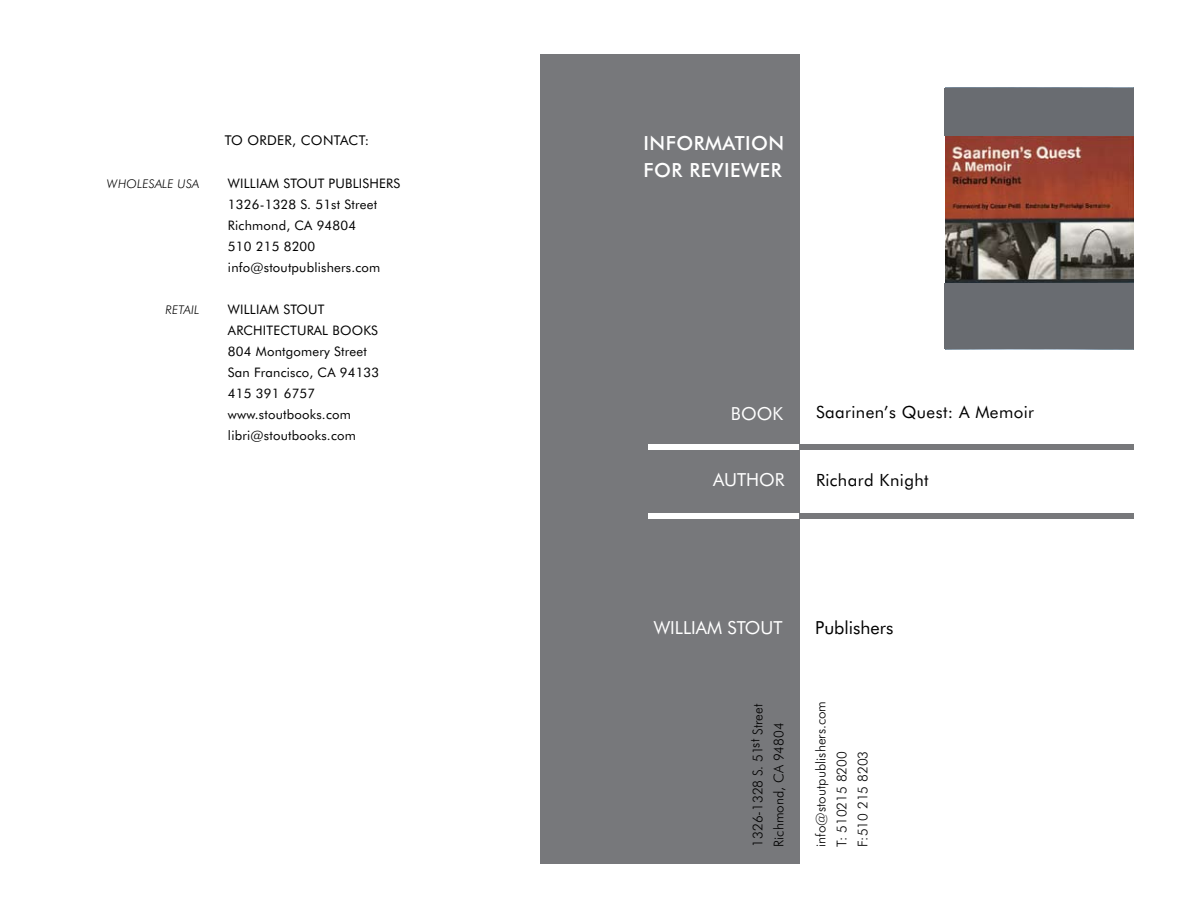
<style>
.page{position:relative;width:1188px;height:918px;background:#fff}
.page>*{position:absolute;margin:0;border:0;box-sizing:border-box;transform-origin:0 0}
.t1{font:500 19.5px/27px "Futura BT";letter-spacing:.025em;color:#fff}
.t2{font:18px "Futura BT";color:#fff}
.t3{font:18px "Futura BT";color:#000}
.t4{font:16.8px "Futura BT";letter-spacing:.025em;color:#000}
.t5{font:300 13.5px/21px "Futura BT";color:#000}
.t6{font:13.5px "Futura BT";letter-spacing:.025em;color:#000}
.t7{font:13.2px/21px "Futura BT";letter-spacing:.015em;color:#000}
.t8{font:italic 300 12px "Futura BT";letter-spacing:.025em;color:#000}
</style>
<div class="page">
<div style="left:540px;top:54px;width:259px;height:810px;background:#77787b"></div>
<div style="left:648px;top:444px;width:151px;height:6px;background:#fff"></div>
<div style="left:648px;top:513px;width:151px;height:6px;background:#fff"></div>
<div style="left:799px;top:444px;width:335px;height:6px;background:#77787b"></div>
<div style="left:799px;top:513px;width:335px;height:6px;background:#77787b"></div>
<img style="left:945px;top:135px;width:189px;height:215px">
<div style="left:945px;top:88px;width:189px;height:47px;background:#696c71"></div>
<div style="left:945px;top:283px;width:189px;height:66px;background:#696c71"></div>
<p class="t6" style="left:225px;top:132px;width:146px">TO ORDER, CONTACT:</p>
<p class="t8" style="left:107px;top:176px;width:94px">WHOLESALE USA</p>
<p class="t7" style="left:228px;top:173px;width:20px">William</p>
<p class="t7" style="left:283px;top:173px;width:17px">Stout</p>
<p class="t7" style="left:228px;top:173px;width:159px;text-indent:101px">Pu blishers<br>1326-1328 S. 51st Street<br>Richmond, CA 94804<br>510 215 8200 info@stoutpublishers.com</p>
<p class="t8" style="left:166px;top:302px;width:35px">RETAIL</p>
<p class="t7" style="left:228px;top:299px;width:153px">WILLIAM STOUT<br>ARCH ITECTURAL BOOKS<br>804 Montgomery Street<br>San Francisco, CA 94133<br>415 391 6757 www.stoutbooks.com libri@stoutbooks.com</p>
<h1 class="t1" style="left:644px;top:129px;width:142px">INFORMATION<br>FOR REVIEWER</h1>
<h2 class="t2" style="left:731px;top:403px;width:54px">BOOK</h2>
<h2 class="t2" style="left:713px;top:469px;width:73px">AUTH OR</h2>
<p class="t4" style="left:816px;top:402px;width:220px">Saarinen’s Quest: A Memoir</p>
<p class="t4" style="left:816px;top:470px;width:114px">Richard Knight</p>
<h2 class="t2" style="left:654px;top:616px;width:130px">WILLIAM STOUT</h2>
<h2 class="t3" style="left:815px;top:616px;width:80px">Publishers</h2>
<p class="t5" style="left:747px;top:847px;width:144px;rotate:-90deg">1326-1328 S. 51st Street<br>Richmond, CA 94804</p>
<p class="t5" style="left:810px;top:847px;width:147px;rotate:-90deg">info@stoutpublishers.com<br>T: 510215 8200<br>F:510 215 8203</p>
</div>
